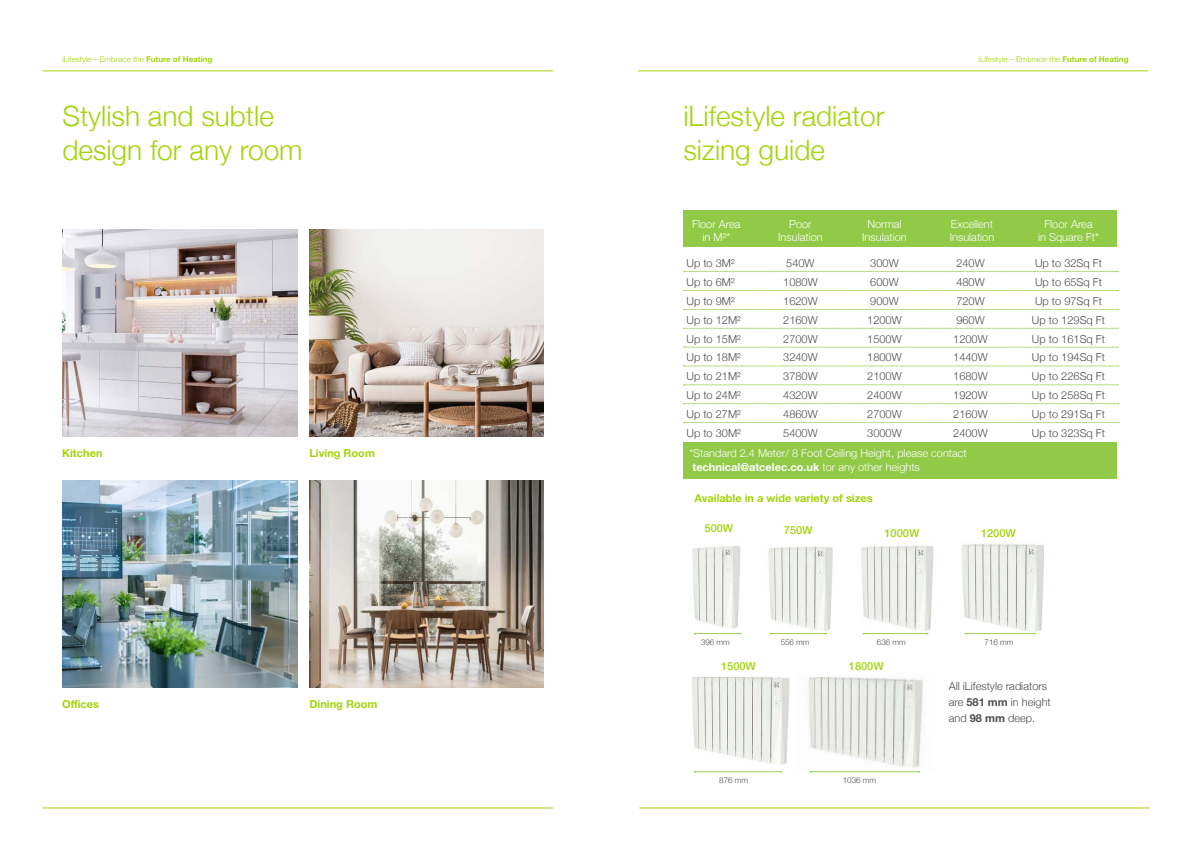
<style>
.page{position:relative;width:1191px;height:842px;background:#fff}
.page>*{position:absolute;margin:0;border:0;box-sizing:border-box;transform-origin:0 0}
.t1{font:300 28px/33.6px "Helvetica Neue";color:#a2d40a}
.t2{font:300 11px/16px "Helvetica Neue";color:#4b4c4d}
.t3{font:300 11px/14px "Helvetica Neue";color:#fff}
.t4{font:700 11px "Helvetica Neue";color:#a2d40a}
.t5{font:500 11px "Helvetica Neue";color:#a2d40a}
.t6{font:300 8px "Helvetica Neue";color:#a2d40a}
.t7{font:300 8px "Helvetica Neue";color:#4b4c4d}
.s1{font-weight:700}
</style>
<div class="page">
<div style="left:683px;top:442px;width:434px;height:36px;background:#92c947"></div>
<hr style="left:43px;top:71px;width:510px;height:1px;background:#a2d40a">
<hr style="left:638px;top:71px;width:510px;height:1px;background:#a2d40a">
<hr style="left:43px;top:808px;width:510px;height:1px;background:#a2d40a">
<hr style="left:639px;top:808px;width:510px;height:1px;background:#a2d40a">
<img style="left:309px;top:230px;width:234px;height:207px">
<img style="left:309px;top:481px;width:234px;height:207px">
<img style="left:62px;top:230px;width:235px;height:207px">
<img style="left:62px;top:481px;width:235px;height:207px">
<div style="left:683px;top:210px;width:434px;height:37px;background:#92c947"></div>
<svg style="left:683px;top:271px;width:435px;height:1px"></svg>
<svg style="left:683px;top:290px;width:435px;height:1px"></svg>
<svg style="left:683px;top:309px;width:435px;height:1px"></svg>
<svg style="left:683px;top:328px;width:435px;height:1px"></svg>
<svg style="left:683px;top:347px;width:435px;height:1px"></svg>
<svg style="left:683px;top:366px;width:435px;height:1px"></svg>
<svg style="left:683px;top:385px;width:435px;height:1px"></svg>
<svg style="left:683px;top:403px;width:435px;height:1px"></svg>
<svg style="left:683px;top:422px;width:435px;height:1px"></svg>
<img style="left:692px;top:546px;width:49px;height:83px">
<img style="left:768px;top:547px;width:65px;height:84px">
<img style="left:861px;top:544px;width:182px;height:91px">
<img style="left:692px;top:676px;width:98px;height:89px">
<img style="left:808px;top:677px;width:115px;height:91px">
<svg style="left:694px;top:633px;width:47px;height:1px"></svg>
<svg style="left:694px;top:771px;width:87px;height:2px"></svg>
<svg style="left:810px;top:771px;width:109px;height:2px"></svg>
<svg style="left:770px;top:633px;width:56px;height:1px"></svg>
<svg style="left:863px;top:633px;width:65px;height:1px"></svg>
<svg style="left:965px;top:633px;width:70px;height:1px"></svg>
<p class="t6" style="left:62px;top:54px;width:151px">iLifestyle – Embrace the <span class="s1">Future of Heating</span></p>
<p class="t6" style="left:978px;top:54px;width:151px">iLifestyle – Embrace the <span class="s1">Future of Heating</span></p>
<p class="t1" style="left:62px;top:99px;width:242px">Stylish and subtle design for any room</p>
<p class="t1" style="left:683px;top:99px;width:203px">iLifestyle radiator sizing guide</p>
<p class="t4" style="left:62px;top:444px;width:42px">Kitchen</p>
<p class="t4" style="left:62px;top:695px;width:38px">Offices</p>
<p class="t4" style="left:309px;top:444px;width:67px">Living Room</p>
<p class="t4" style="left:309px;top:695px;width:70px">Dining Room</p>
<p class="t3" style="left:692px;top:216px;width:50px">Floor Area</p>
<p class="t3" style="left:789px;top:216px;width:24px">Poor</p>
<p class="t3" style="left:867px;top:216px;width:36px">Normal</p>
<p class="t3" style="left:951px;top:216px;width:44px">Excellent</p>
<p class="t3" style="left:1044px;top:216px;width:50px">Floor Area</p>
<p class="t3" style="left:702px;top:230px;width:29px">in M²*</p>
<p class="t3" style="left:778px;top:230px;width:46px">Insulation</p>
<p class="t3" style="left:862px;top:230px;width:46px">Insulation</p>
<p class="t3" style="left:949px;top:230px;width:46px">Insulation</p>
<p class="t3" style="left:1038px;top:230px;width:62px">in Square Ft*</p>
<p class="t2" style="left:686px;top:255px;width:50px">Up to 3M²</p>
<p class="t2" style="left:786px;top:255px;width:30px">540W</p>
<p class="t2" style="left:870px;top:255px;width:30px">300W</p>
<p class="t2" style="left:956px;top:255px;width:30px">240W</p>
<p class="t2" style="left:1035px;top:255px;width:69px">Up to 32Sq Ft</p>
<p class="t2" style="left:686px;top:274px;width:50px">Up to 6M²</p>
<p class="t2" style="left:783px;top:274px;width:36px">1080W</p>
<p class="t2" style="left:870px;top:274px;width:30px">600W</p>
<p class="t2" style="left:956px;top:274px;width:30px">480W</p>
<p class="t2" style="left:1035px;top:274px;width:69px">Up to 65Sq Ft</p>
<p class="t2" style="left:686px;top:293px;width:50px">Up to 9M²</p>
<p class="t2" style="left:783px;top:293px;width:36px">1620W</p>
<p class="t2" style="left:870px;top:293px;width:30px">900W</p>
<p class="t2" style="left:956px;top:293px;width:30px">720W</p>
<p class="t2" style="left:1035px;top:293px;width:69px">Up to 97Sq Ft</p>
<p class="t2" style="left:686px;top:312px;width:56px">Up to 12M²</p>
<p class="t2" style="left:783px;top:312px;width:36px">2160W</p>
<p class="t2" style="left:867px;top:312px;width:36px">1200W</p>
<p class="t2" style="left:956px;top:312px;width:30px">960W</p>
<p class="t2" style="left:1032px;top:312px;width:75px">Up to 129Sq Ft</p>
<p class="t2" style="left:686px;top:330px;width:56px">Up to 15M²</p>
<p class="t2" style="left:783px;top:330px;width:36px">2700W</p>
<p class="t2" style="left:867px;top:330px;width:36px">1500W</p>
<p class="t2" style="left:953px;top:330px;width:36px">1200W</p>
<p class="t2" style="left:1032px;top:330px;width:75px">Up to 161Sq Ft</p>
<p class="t2" style="left:686px;top:349px;width:56px">Up to 18M²</p>
<p class="t2" style="left:783px;top:349px;width:36px">3240W</p>
<p class="t2" style="left:867px;top:349px;width:36px">1800W</p>
<p class="t2" style="left:953px;top:349px;width:36px">1440W</p>
<p class="t2" style="left:1032px;top:349px;width:75px">Up to 194Sq Ft</p>
<p class="t2" style="left:686px;top:368px;width:56px">Up to 21M²</p>
<p class="t2" style="left:783px;top:368px;width:36px">3780W</p>
<p class="t2" style="left:867px;top:368px;width:36px">2100W</p>
<p class="t2" style="left:953px;top:368px;width:36px">1680W</p>
<p class="t2" style="left:1032px;top:368px;width:75px">Up to 226Sq Ft</p>
<p class="t2" style="left:686px;top:387px;width:56px">Up to 24M²</p>
<p class="t2" style="left:783px;top:387px;width:36px">4320W</p>
<p class="t2" style="left:867px;top:387px;width:36px">2400W</p>
<p class="t2" style="left:953px;top:387px;width:36px">1920W</p>
<p class="t2" style="left:1032px;top:387px;width:75px">Up to 258Sq Ft</p>
<p class="t2" style="left:686px;top:406px;width:56px">Up to 27M²</p>
<p class="t2" style="left:783px;top:406px;width:36px">4860W</p>
<p class="t2" style="left:867px;top:406px;width:36px">2700W</p>
<p class="t2" style="left:953px;top:406px;width:36px">2160W</p>
<p class="t2" style="left:1032px;top:406px;width:75px">Up to 291Sq Ft</p>
<p class="t2" style="left:686px;top:425px;width:56px">Up to 30M²</p>
<p class="t2" style="left:783px;top:425px;width:36px">5400W</p>
<p class="t2" style="left:867px;top:425px;width:36px">3000W</p>
<p class="t2" style="left:953px;top:425px;width:36px">2400W</p>
<p class="t2" style="left:1032px;top:425px;width:75px">Up to 323Sq Ft</p>
<p class="t3" style="left:689px;top:445px;width:279px">*Standard 2.4 Meter/ 8 Foot Ceiling Height, please contact <span class="s1">technical@atcelec.co.uk</span> tor any other heights</p>
<p class="t4" style="left:694px;top:489px;width:180px">Available in a wide variety of sizes</p>
<p class="t5" style="left:704px;top:522px;width:30px">500W</p>
<p class="t5" style="left:784px;top:524px;width:30px">750W</p>
<p class="t5" style="left:884px;top:526px;width:36px">1000W</p>
<p class="t5" style="left:981px;top:526px;width:36px">1200W</p>
<p class="t7" style="left:701px;top:637px;width:30px">396 mm</p>
<p class="t7" style="left:780px;top:637px;width:30px">556 mm</p>
<p class="t7" style="left:877px;top:637px;width:30px">636 mm</p>
<p class="t7" style="left:984px;top:637px;width:30px">716 mm</p>
<p class="t2" style="left:948px;top:678px;width:104px">All iLifestyle radiators are <span class="s1">581 mm</span> in height</p>
<p class="t2" style="left:948px;top:710px;width:88px">and <span class="s1">98 mm</span> deep.</p>
<p class="t5" style="left:721px;top:660px;width:36px">1500W</p>
<p class="t5" style="left:849px;top:660px;width:36px">1800W</p>
<p class="t7" style="left:719px;top:775px;width:30px">876 mm</p>
<p class="t7" style="left:842px;top:775px;width:35px">1036 mm</p>
</div>
